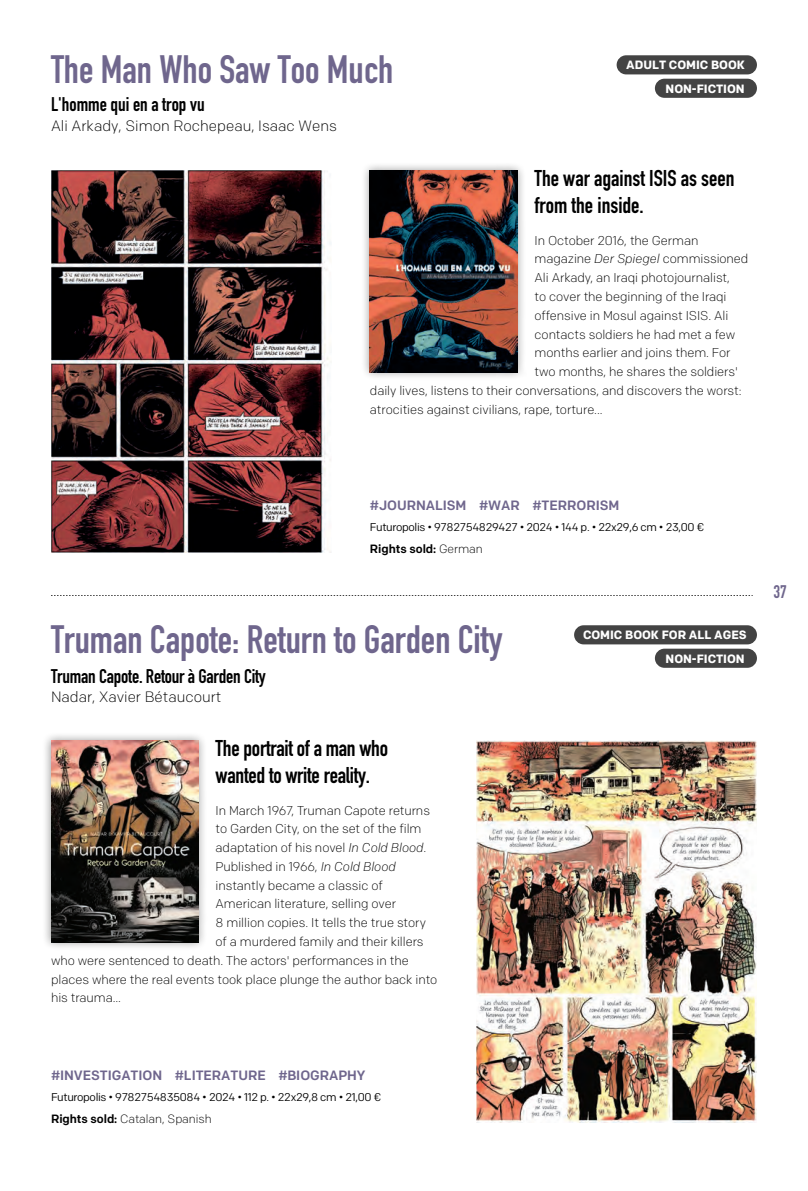
<style>
.page{position:relative;width:808px;height:1191px;background:#fff}
.page>*{position:absolute;margin:0;border:0;box-sizing:border-box;transform-origin:0 0}
.t1{font:700 39px "DIN Condensed";color:#6f668d}
.t2{font:700 22.5px/27px "DIN Condensed";letter-spacing:-.01em;color:#000}
.t3{font:700 19.5px "DIN Condensed";letter-spacing:-.01em;color:#000}
.t4{font:700 18px "DIN Condensed";color:#6f668d}
.t5{font:300 15px "Colfax";color:#000}
.t6{font:500 13.5px "Colfax";letter-spacing:-.005em;color:#6f668d}
.t7{font:300 12.75px "Colfax";letter-spacing:-.005em;color:#000}
.t8{font:700 12px/23.4px "Colfax";letter-spacing:-.005em;color:#fff;text-align:right}
.t9{font:300 12px "Colfax";letter-spacing:-.005em;color:#000}
.t10{font:500 12px "Colfax";letter-spacing:-.005em;color:#000}
.t11{font:11.25px "Colfax";letter-spacing:-.03em;color:#000}
.s1{font-style:italic}
.s2{font-weight:300}
.s3{font-weight:500}
</style>
<div class="page">
<svg style="left:51px;top:595px;width:702px;height:1px"></svg>
<img style="left:476px;top:740px;width:281px;height:383px">
<div style="left:42px;top:730px;width:166px;height:221px;background:#000;opacity:.4"></div>
<img style="left:51px;top:740px;width:148px;height:202px">
<img style="left:51px;top:170px;width:280px;height:383px">
<div style="left:361px;top:161px;width:166px;height:220px;background:#000;opacity:.4"></div>
<img style="left:370px;top:170px;width:147px;height:202px">
<div style="left:617px;top:55px;width:140px;height:19px;background:#434343;border-radius:10px"></div>
<div style="left:655px;top:79px;width:102px;height:19px;background:#434343;border-radius:10px"></div>
<div style="left:574px;top:625px;width:183px;height:19px;background:#434343;border-radius:10px"></div>
<div style="left:655px;top:648px;width:102px;height:20px;background:#434343;border-radius:10px"></div>
<h1 class="t1" style="left:51px;top:43px;width:344px">The Man Who Saw Too Much</h1>
<h3 class="t3" style="left:51px;top:91px;width:155px">L'homme qui en a trop vu</h3>
<p class="t5" style="left:51px;top:116px;width:287px">Ali Arkady, Simon Rochepeau, Isaac Wens</p>
<p class="t8" style="left:626px;top:53px;width:120px">ADULT COMIC BOOK<br>NON-FICTION</p>
<h2 class="t2" style="left:534px;top:165px;width:201px">The war against ISIS as seen from the inside.</h2>
<p class="t7" style="left:534px;top:232px;width:165px">In October 2016, the German</p>
<p class="t7" style="left:534px;top:251px;width:215px">magazine <span class="s1">Der Spiegel</span> commissioned</p>
<p class="t7" style="left:534px;top:270px;width:197px">Ali Arkady, an Iraqi photojournalist,</p>
<p class="t7" style="left:534px;top:289px;width:194px">to cover the beginning of the Iraqi</p>
<p class="t7" style="left:534px;top:307px;width:195px">offensive in Mosul against ISIS. Ali</p>
<p class="t7" style="left:534px;top:326px;width:202px">contacts soldiers he had met a few</p>
<p class="t7" style="left:534px;top:345px;width:198px">months earlier and joins them. For</p>
<p class="t7" style="left:534px;top:364px;width:205px">two months, he shares the soldiers'</p>
<p class="t7" style="left:370px;top:382px;width:373px">daily lives, listens to their conversations, and discovers the worst:</p>
<p class="t7" style="left:370px;top:401px;width:234px">atrocities against civilians, rape, torture...</p>
<p class="t6" style="left:370px;top:497px;width:251px">#JOURNALISM #WAR #TERRORISM</p>
<p class="t11" style="left:370px;top:520px;width:336px">Futuropolis • 9782754829427 • 2024 • 144 p. • 22x29,6 cm • 23,00 €</p>
<p class="t10" style="left:370px;top:541px;width:114px">Rights sold: <span class="s2">German</span></p>
<h1 class="t1" style="left:51px;top:613px;width:453px">Truman Capote: Return to Garden City</h1>
<h3 class="t3" style="left:51px;top:662px;width:216px">Truman Capote. Retour à Garden City</h3>
<p class="t5" style="left:51px;top:687px;width:172px">Nadar, Xavier Bétaucourt</p>
<h2 class="t2" style="left:216px;top:734px;width:174px">The portrait of a man who wanted to write reality.</h2>
<p class="t7" style="left:216px;top:802px;width:216px">In March 1967, Truman Capote returns</p>
<p class="t7" style="left:216px;top:821px;width:207px">to Garden City, on the set of the film</p>
<p class="t7" style="left:216px;top:840px;width:212px">adaptation of his novel <span class="s1">In Cold Blood</span>.</p>
<p class="t7" style="left:216px;top:858px;width:182px">Published in 1966, <span class="s1">In Cold Blood</span></p>
<p class="t7" style="left:216px;top:877px;width:169px">instantly became a classic of</p>
<p class="t7" style="left:216px;top:896px;width:182px">American literature, selling over</p>
<p class="t7" style="left:216px;top:915px;width:212px">8 million copies. It tells the true story</p>
<p class="t7" style="left:216px;top:933px;width:209px">of a murdered family and their killers</p>
<p class="t7" style="left:51px;top:952px;width:359px">who were sentenced to death. The actors' performances in the</p>
<p class="t7" style="left:51px;top:971px;width:388px">places where the real events took place plunge the author back into</p>
<p class="t7" style="left:51px;top:990px;width:72px">his trauma...</p>
<p class="t6" style="left:51px;top:1067px;width:316px">#INVESTIGATION #LITERATURE #BIOGRAPHY</p>
<p class="t11" style="left:51px;top:1090px;width:332px">Futuropolis • 9782754835084 • 2024 • 112 p. • 22x29,8 cm • 21,00 €</p>
<p class="t9" style="left:51px;top:1111px;width:162px"><span class="s3">Rights sold:</span> Catalan, Spanish</p>
<p class="t8" style="left:583px;top:623px;width:165px">COMIC BOOK FOR ALL AGES<br>NON-FICTION</p>
<h3 class="t4" style="left:773px;top:579px;width:15px">37</h3>
</div>
